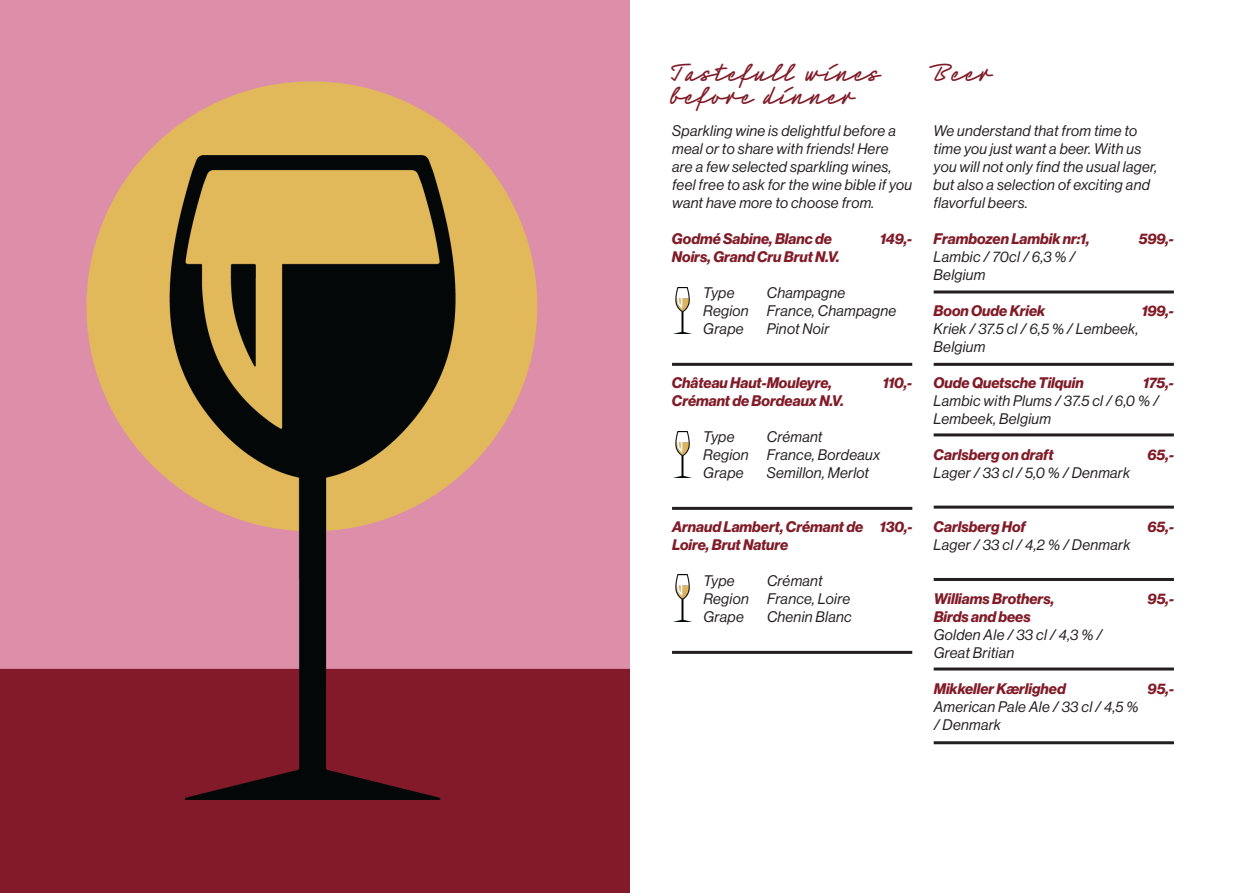
<style>
.page{position:relative;width:1259px;height:893px;background:#fff}
.page>*{position:absolute;margin:0;border:0;box-sizing:border-box;transform-origin:0 0}
.Headline_Main{font:700 27px/22.5px "Neonoir";letter-spacing:.02em;color:#811b28}
.Headline_Main-2{font:700 27px "Neonoir";letter-spacing:.045em;color:#811b28}
.Body_Text_New{font:15px/18px "N Haas Grotesk DS Pro 56 It";letter-spacing:.02em;color:#231f20}
.Headline__Item{font:15px/18px "N Haas Grotesk DS Pro 76 Bd It";color:#811b28}
.Price{font:15px "N Haas Grotesk DS Pro 76 Bd It";letter-spacing:-.005em;color:#811b28}
</style>
<div class="page">
<img style="left:0;top:0;width:629px;height:893px">
<img style="left:673px;top:287px;width:18px;height:47px">
<img style="left:673px;top:431px;width:18px;height:47px">
<hr style="left:672px;top:363px;width:240px;height:3px;background:#231f20">
<hr style="left:933px;top:363px;width:241px;height:3px;background:#231f20">
<hr style="left:933px;top:578px;width:241px;height:3px;background:#231f20">
<hr style="left:933px;top:667px;width:241px;height:3px;background:#231f20">
<hr style="left:933px;top:741px;width:241px;height:3px;background:#231f20">
<hr style="left:933px;top:290px;width:241px;height:3px;background:#231f20">
<hr style="left:933px;top:433px;width:241px;height:3px;background:#231f20">
<hr style="left:933px;top:506px;width:241px;height:3px;background:#231f20">
<hr style="left:672px;top:507px;width:240px;height:3px;background:#231f20">
<hr style="left:672px;top:651px;width:240px;height:3px;background:#231f20">
<img style="left:675px;top:575px;width:15px;height:46px">
<p class="Headline_Main" style="left:672px;top:61px;width:212px">Tastefull wines before dinner</p>
<p class="Headline_Main-2" style="left:933px;top:56px;width:62px">Beer</p>
<p class="Body_Text_New" style="left:672px;top:122px;width:241px">Sparkling wine is delightful before a meal or to share with friends! Here are a few selected sparkling wines, feel free to ask for the wine bible if you want have more to choose from.</p>
<p class="Headline__Item" style="left:672px;top:230px;width:169px">Godmé Sabine, Blanc de<br>Noirs, Grand Cru Brut N.V.</p>
<p class="Price" style="left:880px;top:230px;width:34px">149,-</p>
<p class="Body_Text_New" style="left:703px;top:284px;width:33px">Type</p>
<p class="Body_Text_New" style="left:703px;top:302px;width:47px">Region</p>
<p class="Body_Text_New" style="left:703px;top:320px;width:42px">Grape</p>
<p class="Body_Text_New" style="left:767px;top:284px;width:80px">Champagne</p>
<p class="Body_Text_New" style="left:767px;top:302px;width:131px">France, Champagne</p>
<p class="Body_Text_New" style="left:767px;top:320px;width:64px">Pinot Noir</p>
<p class="Headline__Item" style="left:672px;top:374px;width:162px">Château Haut-Mouleyre,</p>
<p class="Headline__Item" style="left:672px;top:392px;width:174px">Crémant de Bordeaux N.V.</p>
<p class="Price" style="left:882px;top:374px;width:31px">110,-</p>
<p class="Body_Text_New" style="left:703px;top:428px;width:33px">Type</p>
<p class="Body_Text_New" style="left:703px;top:446px;width:47px">Region</p>
<p class="Body_Text_New" style="left:703px;top:464px;width:42px">Grape</p>
<p class="Body_Text_New" style="left:767px;top:428px;width:57px">Crémant</p>
<p class="Body_Text_New" style="left:767px;top:446px;width:115px">France, Bordeaux</p>
<p class="Body_Text_New" style="left:767px;top:464px;width:104px">Semillon, Merlot</p>
<p class="Headline__Item" style="left:672px;top:518px;width:193px">Arnaud Lambert, Crémant de</p>
<p class="Price" style="left:880px;top:518px;width:34px">130,-</p>
<p class="Headline__Item" style="left:672px;top:536px;width:118px">Loire, Brut Nature</p>
<p class="Body_Text_New" style="left:767px;top:572px;width:57px">Crémant</p>
<p class="Body_Text_New" style="left:767px;top:590px;width:85px">France, Loire</p>
<p class="Body_Text_New" style="left:767px;top:608px;width:86px">Chenin Blanc</p>
<p class="Body_Text_New" style="left:703px;top:572px;width:33px">Type</p>
<p class="Body_Text_New" style="left:703px;top:590px;width:47px">Region</p>
<p class="Body_Text_New" style="left:703px;top:608px;width:42px">Grape</p>
<p class="Body_Text_New" style="left:933px;top:122px;width:225px">We understand that from time to time you just want a beer. With us you will not only find the usual lager, but also a selection of exciting and flavorful beers.</p>
<p class="Headline__Item" style="left:933px;top:230px;width:157px">Frambozen Lambik nr:1,</p>
<p class="Body_Text_New" style="left:933px;top:248px;width:143px">Lambic / 70cl / 6,3 % /<br>Belgium</p>
<p class="Headline__Item" style="left:933px;top:302px;width:113px">Boon Oude Kriek</p>
<p class="Body_Text_New" style="left:933px;top:320px;width:206px">Kriek / 37.5 cl / 6,5 % / Lembeek,<br>Belgium</p>
<p class="Price" style="left:1139px;top:230px;width:36px">599,-</p>
<p class="Price" style="left:1141px;top:302px;width:34px">199,-</p>
<p class="Headline__Item" style="left:933px;top:374px;width:152px">Oude Quetsche Tilquin</p>
<p class="Body_Text_New" style="left:933px;top:392px;width:227px">Lambic with Plums / 37.5 cl / 6,0 % /<br>Lembeek, Belgium</p>
<p class="Price" style="left:1143px;top:374px;width:32px">175,-</p>
<p class="Headline__Item" style="left:933px;top:446px;width:121px">Carlsberg on draft</p>
<p class="Body_Text_New" style="left:933px;top:464px;width:198px">Lager / 33 cl / 5,0 % / Denmark</p>
<p class="Headline__Item" style="left:933px;top:518px;width:93px">Carlsberg Hof</p>
<p class="Body_Text_New" style="left:933px;top:536px;width:198px">Lager / 33 cl / 4,2 % / Denmark</p>
<p class="Price" style="left:1147px;top:446px;width:28px">65,-</p>
<p class="Price" style="left:1147px;top:518px;width:28px">65,-</p>
<p class="Headline__Item" style="left:933px;top:590px;width:122px">Williams Brothers,</p>
<p class="Headline__Item" style="left:933px;top:608px;width:99px">Birds and bees</p>
<p class="Body_Text_New" style="left:933px;top:626px;width:170px">Golden Ale / 33 cl / 4,3 % /<br>Great Britian</p>
<p class="Headline__Item" style="left:933px;top:680px;width:134px">Mikkeller Kærlighed</p>
<p class="Body_Text_New" style="left:933px;top:698px;width:206px">American Pale Ale / 33 cl / 4,5 % / Denmark</p>
<p class="Price" style="left:1147px;top:590px;width:28px">95,-</p>
<p class="Price" style="left:1147px;top:680px;width:28px">95,-</p>
</div>
